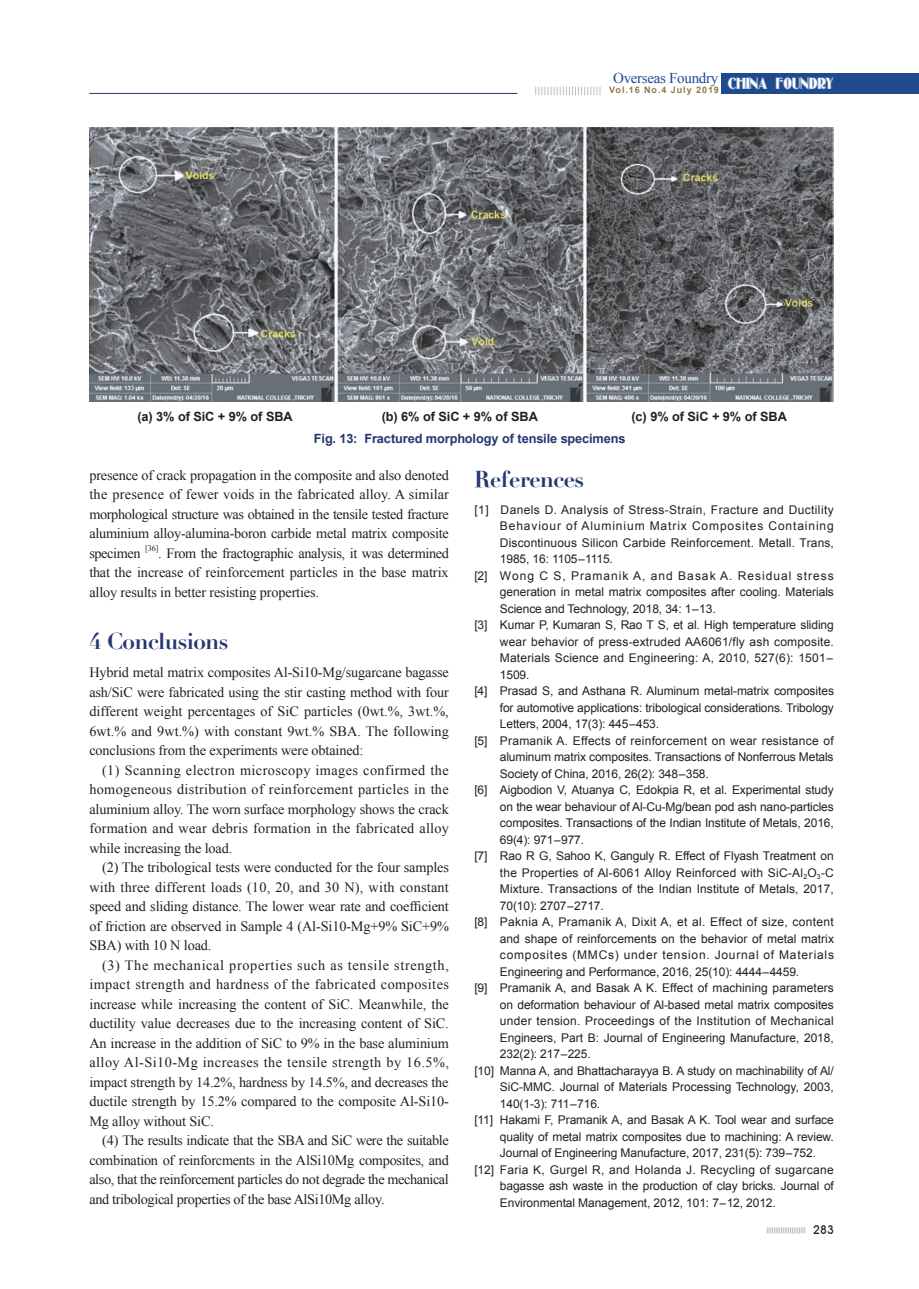
<style>
.page{position:relative;width:919px;height:1289px;background:#fff}
.page>*{position:absolute;margin:0;border:0;box-sizing:border-box;transform-origin:0 0}
.大标新{font:700 22.5px "Didot";letter-spacing:-.03em;color:#253672}
.t1{font:15.6px "Oldgate Lane Outline";color:#fff}
.t2{font:15px "Times New Roman";letter-spacing:-.02em;color:#204a8e}
._07-正文{font:14.25px/19.5px "Times New Roman";letter-spacing:-.01em;color:#231f20;text-align:justify}
._13-图片说明{font:700 12.75px "Arial";letter-spacing:-.01em;color:#231f20}
._13-图片说明-2{font:700 12.75px "Arial";letter-spacing:-.01em;color:#253672}
._14-参考文献{font:12px/16.5px "Arial";letter-spacing:-.01em;color:#231f20;text-align:justify}
.t3{font:500 12px "Avant Garde IT Cby BT";color:#231f20}
.t4{font:700 9px "Arial";letter-spacing:.105em;color:#937846}
._07-正文-2{font:8.25px "Times New Roman";color:#231f20}
</style>
<div class="page">
<svg style="left:766px;top:1227px;width:39px;height:6px"></svg>
<div style="left:722px;top:73px;width:196px;height:21px;background:#204a8e"></div>
<svg style="left:535px;top:87px;width:65px;height:8px"></svg>
<hr style="left:89px;top:93px;width:428px;height:1px;background:#253672">
<img style="left:89px;top:128px;width:744px;height:273px">
<p class="t2" style="left:613px;top:68px;width:107px">Overseas Foundry</p>
<p class="t4" style="left:609px;top:84px;width:111px">Vol.16 No.4 July 2019</p>
<h2 class="t1" style="left:727px;top:75px;width:107px">CHINA FOUNDRY</h2>
<p class="_13-图片说明" style="left:137px;top:408px;width:157px">(a) 3% of SiC + 9% of SBA</p>
<p class="_13-图片说明" style="left:382px;top:408px;width:157px">(b) 6% of SiC + 9% of SBA</p>
<p class="_13-图片说明" style="left:631px;top:408px;width:157px">(c) 9% of SiC + 9% of SBA</p>
<p class="_13-图片说明-2" style="left:314px;top:430px;width:313px">Fig. 13: Fractured morphology of tensile specimens</p>
<p class="_07-正文" style="left:89px;top:465px;width:361px">presence of crack propagation in the composite and also denoted the presence of fewer voids in the fabricated alloy. A similar morphological structure was obtained in the tensile tested fracture aluminium alloy-alumina-boron carbide metal matrix composite specimen</p>
<p class="_07-正文-2" style="left:145px;top:542px;width:15px">[36]</p>
<p class="_07-正文" style="left:89px;top:543px;width:361px;text-indent:69px">. From the fractographic analysis, it was determined that the increase of reinforcement particles in the base matrix alloy results in better resisting properties.</p>
<p class="大标新" style="left:89px;top:627px;width:141px">4 Conclusions</p>
<p class="_07-正文" style="left:89px;top:662px;width:361px">Hybrid metal matrix composites Al-Si10-Mg/sugarcane bagasse ash/SiC were fabricated using the stir casting method with four different weight percentages of SiC particles (0wt.%, 3wt.%, 6wt.% and 9wt.%) with constant 9wt.% SBA. The following conclusions from the experiments were obtained:</p>
<p class="_07-正文" style="left:89px;top:760px;width:361px;text-indent:13px">(1) Scanning electron microscopy images confirmed the homogeneous distribution of reinforcement particles in the aluminium alloy. The worn surface morphology shows the crack formation and wear debris formation in the fabricated alloy while increasing the load.</p>
<p class="_07-正文" style="left:89px;top:857px;width:361px;text-indent:13px">(2) The tribological tests were conducted for the four samples with three different loads (10, 20, and 30 N), with constant speed and sliding distance. The lower wear rate and coefficient of friction are observed in Sample 4 (Al-Si10-Mg+9% SiC+9% SBA) with 10 N load.</p>
<p class="_07-正文" style="left:89px;top:955px;width:361px;text-indent:13px">(3) The mechanical properties such as tensile strength, impact strength and hardness of the fabricated composites increase while increasing the content of SiC. Meanwhile, the ductility value decreases due to the increasing content of SiC.<br>An increase in the addition of SiC to 9% in the base aluminium alloy Al-Si10-Mg increases the tensile strength by 16.5%, impact strength by 14.2%, hardness by 14.5%, and decreases the ductile strength by 15.2% compared to the composite Al-Si10- Mg alloy without SiC.</p>
<p class="_07-正文" style="left:89px;top:1130px;width:361px;text-indent:13px">(4) The results indicate that the SBA and SiC were the suitable combination of reinforcments in the AlSi10Mg composites, and also, that the reinforcement particles do not degrade the mechanical and tribological properties of the base AlSi10Mg alloy.</p>
<p class="大标新" style="left:474px;top:465px;width:111px">References</p>
<p class="_14-参考文献" style="left:500px;top:501px;width:335px;text-indent:-26px">[1] Danels D. Analysis of Stress-Strain, Fracture and Ductility Behaviour of Aluminium Matrix Composites Containing Discontinuous Silicon Carbide Reinforcement. Metall. Trans, 1985, 16: 1105-1115.</p>
<p class="_14-参考文献" style="left:500px;top:567px;width:335px;text-indent:-26px">[2] Wong C S, Pramanik A, and Basak A. Residual stress generation in metal matrix composites after cooling. Materials Science and Technology, 2018, 34: 1-13.</p>
<p class="_14-参考文献" style="left:500px;top:616px;width:335px;text-indent:-26px">[3] Kumar P, Kumaran S, Rao T S, et al. High temperature sliding wear behavior of press-extruded AA6061/fly ash composite.<br>Materials Science and Engineering: A, 2010, 527(6): 1501- 1509.</p>
<p class="_14-参考文献" style="left:500px;top:682px;width:335px;text-indent:-26px">[4] Prasad S, and Asthana R. Aluminum metal-matrix composites for automotive applications: tribological considerations. Tribology Letters, 2004, 17(3): 445-453.</p>
<p class="_14-参考文献" style="left:500px;top:732px;width:335px;text-indent:-26px">[5] Pramanik A. Effects of reinforcement on wear resistance of aluminum matrix composites. Transactions of Nonferrous Metals Society of China, 2016, 26(2): 348-358.</p>
<p class="_14-参考文献" style="left:500px;top:781px;width:335px;text-indent:-26px">[6] Aigbodion V, Atuanya C, Edokpia R, et al. Experimental study on the wear behaviour of Al-Cu-Mg/bean pod ash nano-particles composites. Transactions of the Indian Institute of Metals, 2016, 69(4): 971-977.</p>
<p class="_14-参考文献" style="left:500px;top:847px;width:335px;text-indent:-25px">[7] Rao R G, Sahoo K, Ganguly R. Effect of Flyash Treatment on the Properties of Al-6061 Alloy Reinforced with SiC-Al<sub>2</sub>O<sub>3</sub>-C Mixture. Transactions of the Indian Institute of Metals, 2017, 70(10): 2707-2717.</p>
<p class="_14-参考文献" style="left:500px;top:913px;width:335px;text-indent:-26px">[8] Paknia A, Pramanik A, Dixit A, et al. Effect of size, content and shape of reinforcements on the behavior of metal matrix composites (MMCs) under tension. Journal of Materials Engineering and Performance, 2016, 25(10): 4444-4459.</p>
<p class="_14-参考文献" style="left:500px;top:979px;width:335px;text-indent:-26px">[9] Pramanik A, and Basak A K. Effect of machining parameters on deformation behaviour of Al-based metal matrix composites under tension. Proceedings of the Institution of Mechanical Engineers, Part B: Journal of Engineering Manufacture, 2018, 232(2): 217-225.</p>
<p class="_14-参考文献" style="left:500px;top:1062px;width:335px;text-indent:-26px">[10] Manna A, and Bhattacharayya B. A study on machinability of Al/ SiC-MMC. Journal of Materials Processing Technology, 2003, 140(1-3): 711-716.</p>
<p class="_14-参考文献" style="left:500px;top:1111px;width:335px;text-indent:-26px">[11] Hakami F, Pramanik A, and Basak A K. Tool wear and surface quality of metal matrix composites due to machining: A review.<br>Journal of Engineering Manufacture, 2017, 231(5): 739-752.</p>
<p class="_14-参考文献" style="left:500px;top:1161px;width:335px;text-indent:-26px">[12] Faria K, Gurgel R, and Holanda J. Recycling of sugarcane bagasse ash waste in the production of clay bricks. Journal of Environmental Management, 2012, 101: 7-12, 2012.</p>
<p class="t3" style="left:813px;top:1222px;width:22px">283</p>
</div>
